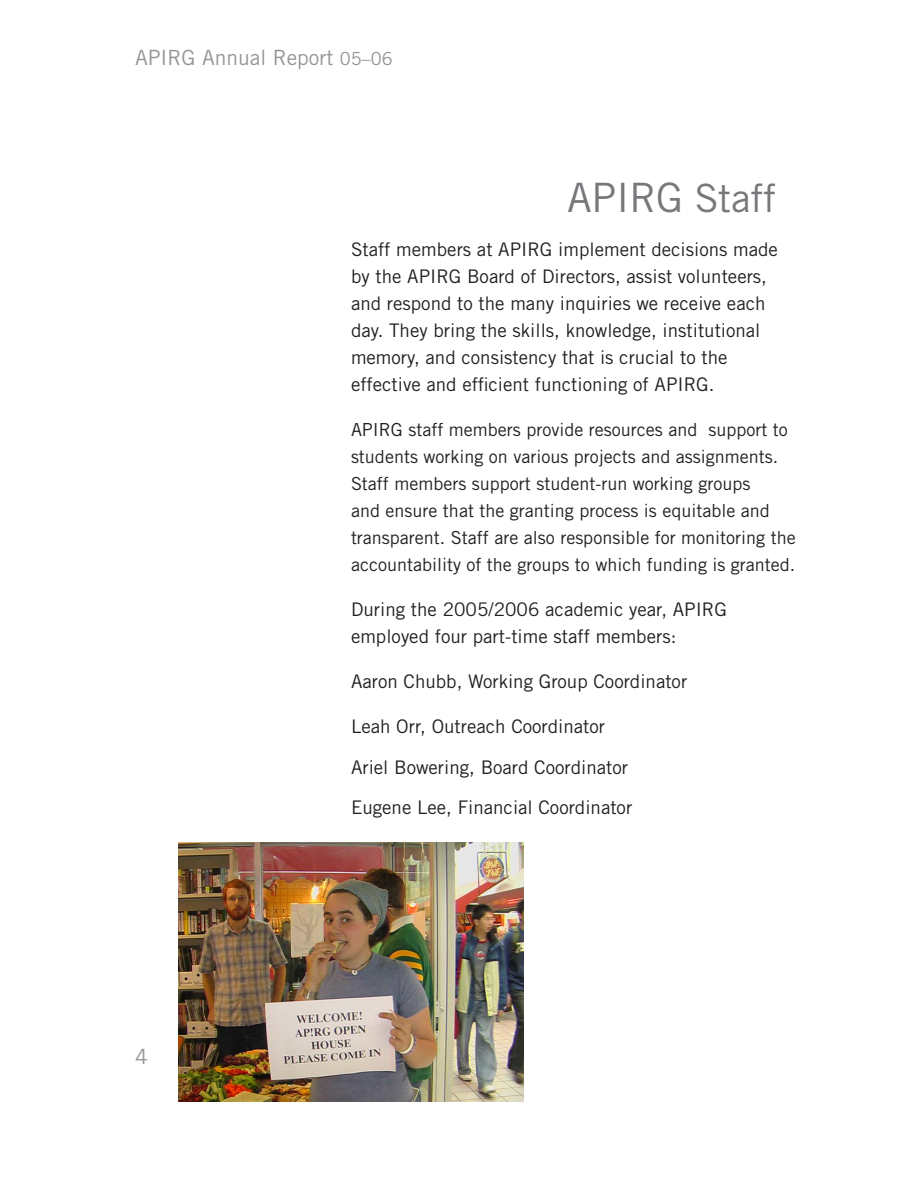
<style>
.page{position:relative;width:918px;height:1188px;background:#fff}
.page>*{position:absolute;margin:0;border:0;box-sizing:border-box;transform-origin:0 0}
.t1{font:40.5px "Trade Gothic";letter-spacing:-.005em;color:#76787b}
.t2{font:21px "Trade Gothic";color:#939598}
.t3{font:18.75px/27px "Trade Gothic";color:#231f20}
.t4{font:18px/27px "Trade Gothic";color:#231f20}
.s1{font-size:18px}
.s2{font-size:39px}
</style>
<div class="page">
<img style="left:178px;top:843px;width:346px;height:258px">
<p class="t2" style="left:135px;top:45px;width:259px">APIRG Annual Report <span class="s1">05–06</span></p>
<h1 class="t1" style="left:567px;top:173px;width:211px">APIRG <span class="s2">Staff</span></h1>
<p class="t2" style="left:135px;top:1044px;width:14px">4</p>
<p class="t3" style="left:351px;top:236px;width:428px">Staff members at APIRG implement decisions made by the APIRG Board of Directors, assist volunteers, and respond to the many inquiries we receive each day. They bring the skills, knowledge, institutional memory, and consistency that is crucial to the effective and efficient functioning of APIRG.</p>
<p class="t4" style="left:351px;top:416px;width:446px">APIRG staff members provide resources and support to students working on various projects and assignments.<br>Staff members support student-run working groups<br>and ensure that the granting process is equitable and transparent. Staff are also responsible for monitoring the accountability of the groups to which funding is granted.</p>
<p class="t3" style="left:351px;top:596px;width:377px">During the 2005/2006 academic year, APIRG employed four part-time staff members:</p>
<p class="t3" style="left:351px;top:668px;width:338px">Aaron Chubb, Working Group Coordinator</p>
<p class="t3" style="left:351px;top:706px;width:283px;line-height:40.5px">Leah Orr, Outreach Coordinator<br>Ariel Bowering, Board Coordinator<br>Eugene Lee, Financial Coordinator</p>
</div>
